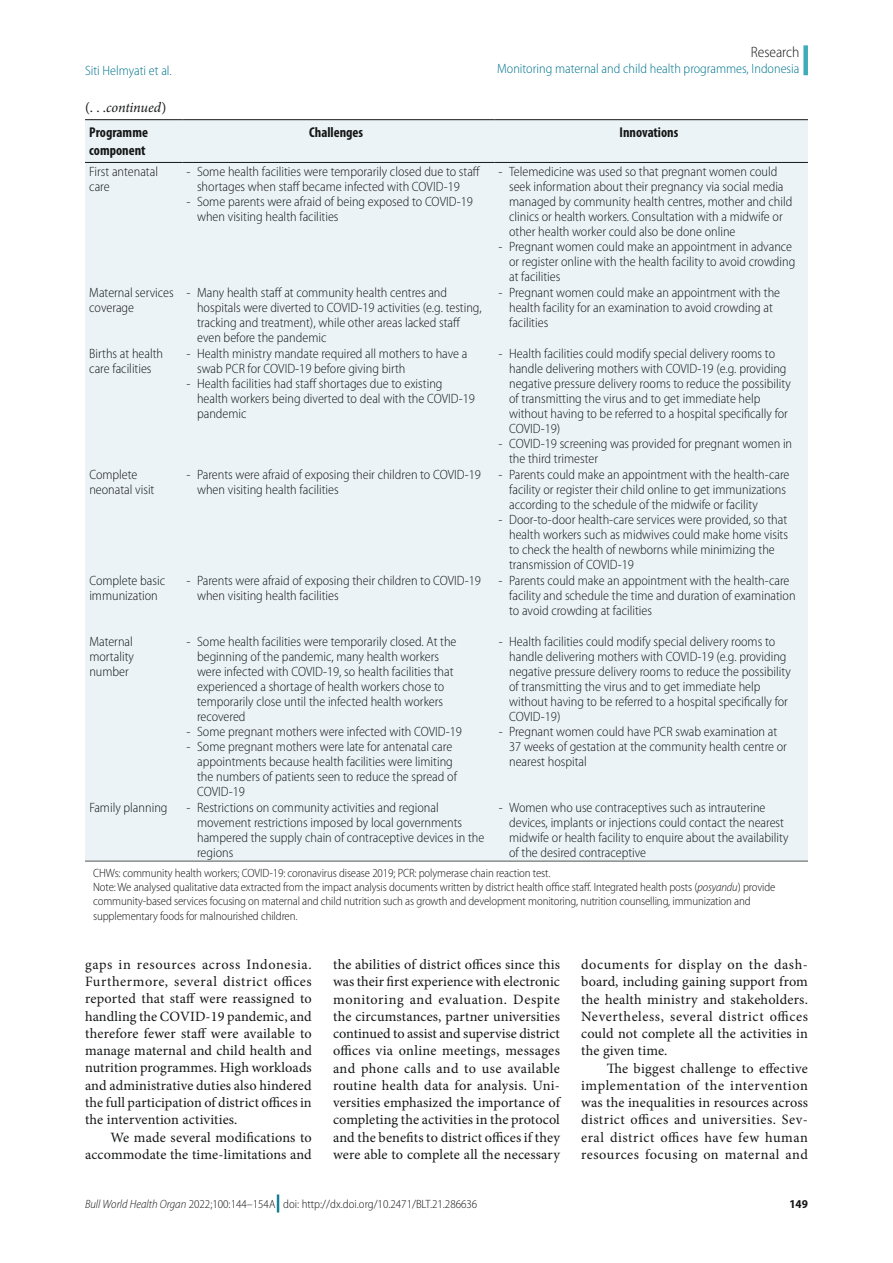
<style>
.page{position:relative;width:893px;height:1263px;background:#fff}
.page>*{position:absolute;margin:0;border:0;box-sizing:border-box;transform-origin:0 0}
.t1{font:300 semi-condensed 15px "Myriad Pro";color:#151616}
.t2{font:14.25px/17.2px "Minion Pro";letter-spacing:.01em;color:#151616;text-align:justify}
.t3{font:700 condensed 14.25px/17.9px "Myriad Pro";color:#151616}
.t4{font:italic 14.25px "Minion Pro";letter-spacing:-.01em;color:#151616}
.t5{font:300 semi-condensed 13.5px/15px "Myriad Pro";color:#151616}
.t6{font:300 semi-condensed 13.5px "Myriad Pro";color:#00758d}
.t7{font:300 semi-condensed 12px/14.2px "Myriad Pro";letter-spacing:-.01em;color:#151616}
.t8{font:700 semi-condensed 12px "Myriad Pro";color:#151616}
.s1{font-style:normal}
.s2{font-style:italic}
.s3{font-weight:900;font-stretch:normal;font-size:18px;color:#00758d}
</style>
<div class="page">
<div style="left:803px;top:45px;width:5px;height:30px;background:#3eacb9"></div>
<hr style="left:85px;top:860px;width:723px;height:1px;background:#151616">
<div style="left:85px;top:120px;width:723px;height:740px;background:#ebf3f6"></div>
<hr style="left:85px;top:119px;width:97px;height:1px;background:#151616">
<hr style="left:182px;top:119px;width:312px;height:1px;background:#151616">
<hr style="left:494px;top:119px;width:314px;height:1px;background:#151616">
<hr style="left:85px;top:162px;width:97px;height:1px;background:#151616">
<hr style="left:182px;top:162px;width:312px;height:1px;background:#151616">
<hr style="left:494px;top:162px;width:314px;height:1px;background:#151616">
<p class="t1" style="left:751px;top:44px;width:50px">Research</p>
<p class="t6" style="left:85px;top:63px;width:88px">Siti Helmyati et al.</p>
<p class="t6" style="left:497px;top:61px;width:304px">Monitoring maternal and child health programmes, Indonesia</p>
<p class="t4" style="left:85px;top:99px;width:83px"><span class="s1">(. . .</span>continued<span class="s1">)</span></p>
<p class="t3" style="left:89px;top:123px;width:60px">Programme component</p>
<p class="t3" style="left:309px;top:123px;width:56px">Challenges</p>
<p class="t3" style="left:620px;top:123px;width:60px">Innovations</p>
<p class="t5" style="left:89px;top:164px;width:70px">First antenatal care</p>
<p class="t5" style="left:197px;top:164px;width:285px;text-indent:-11px">- Some health facilities were temporarily closed due to staff shortages when staff became infected with COVID-19</p>
<p class="t5" style="left:197px;top:194px;width:277px;text-indent:-11px">- Some parents were afraid of being exposed to COVID-19 when visiting health facilities</p>
<p class="t5" style="left:509px;top:164px;width:285px;text-indent:-11px">- Telemedicine was used so that pregnant women could seek information about their pregnancy via social media managed by community health centres, mother and child clinics or health workers. Consultation with a midwife or other health worker could also be done online</p>
<p class="t5" style="left:509px;top:239px;width:288px;text-indent:-11px">- Pregnant women could make an appointment in advance or register online with the health facility to avoid crowding at facilities</p>
<p class="t5" style="left:89px;top:285px;width:86px">Maternal services coverage</p>
<p class="t5" style="left:197px;top:285px;width:286px;text-indent:-11px">- Many health staff at community health centres and hospitals were diverted to COVID-19 activities (e.g. testing, tracking and treatment), while other areas lacked staff even before the pandemic</p>
<p class="t5" style="left:509px;top:285px;width:273px;text-indent:-11px">- Pregnant women could make an appointment with the health facility for an examination to avoid crowding at facilities</p>
<p class="t5" style="left:89px;top:346px;width:75px">Births at health care facilities</p>
<p class="t5" style="left:197px;top:346px;width:272px;text-indent:-11px">- Health ministry mandate required all mothers to have a swab PCR for COVID-19 before giving birth</p>
<p class="t5" style="left:197px;top:376px;width:279px;text-indent:-11px">- Health facilities had staff shortages due to existing health workers being diverted to deal with the COVID-19 pandemic</p>
<p class="t5" style="left:509px;top:346px;width:283px;text-indent:-11px">- Health facilities could modify special delivery rooms to handle delivering mothers with COVID-19 (e.g. providing negative pressure delivery rooms to reduce the possibility of transmitting the virus and to get immediate help without having to be referred to a hospital specifically for COVID-19)</p>
<p class="t5" style="left:509px;top:436px;width:285px;text-indent:-11px">- COVID-19 screening was provided for pregnant women in the third trimester</p>
<p class="t5" style="left:89px;top:467px;width:67px">Complete neonatal visit</p>
<p class="t5" style="left:197px;top:467px;width:285px;text-indent:-11px">- Parents were afraid of exposing their children to COVID-19 when visiting health facilities</p>
<p class="t5" style="left:509px;top:467px;width:282px;text-indent:-11px">- Parents could make an appointment with the health-care facility or register their child online to get immunizations according to the schedule of the midwife or facility</p>
<p class="t5" style="left:509px;top:512px;width:280px;text-indent:-11px">- Door-to-door health-care services were provided, so that health workers such as midwives could make home visits to check the health of newborns while minimizing the transmission of COVID-19</p>
<p class="t5" style="left:89px;top:573px;width:77px">Complete basic immunization</p>
<p class="t5" style="left:197px;top:573px;width:285px;text-indent:-11px">- Parents were afraid of exposing their children to COVID-19 when visiting health facilities</p>
<p class="t5" style="left:509px;top:573px;width:288px;text-indent:-11px">- Parents could make an appointment with the health-care facility and schedule the time and duration of examination to avoid crowding at facilities</p>
<p class="t5" style="left:89px;top:635px;width:46px;text-align:justify">Maternal mortality number</p>
<p class="t5" style="left:197px;top:635px;width:261px;text-indent:-11px">- Some health facilities were temporarily closed. At the beginning of the pandemic, many health workers were infected with COVID-19, so health facilities that experienced a shortage of health workers chose to temporarily close until the infected health workers recovered</p>
<p class="t5" style="left:187px;top:725px;width:277px">- Some pregnant mothers were infected with COVID-19</p>
<p class="t5" style="left:197px;top:740px;width:261px;text-indent:-11px">- Some pregnant mothers were late for antenatal care appointments because health facilities were limiting the numbers of patients seen to reduce the spread of COVID-19</p>
<p class="t5" style="left:509px;top:635px;width:283px;text-indent:-11px">- Health facilities could modify special delivery rooms to handle delivering mothers with COVID-19 (e.g. providing negative pressure delivery rooms to reduce the possibility of transmitting the virus and to get immediate help without having to be referred to a hospital specifically for COVID-19)</p>
<p class="t5" style="left:509px;top:725px;width:279px;text-indent:-11px">- Pregnant women could have PCR swab examination at<br>37 weeks of gestation at the community health centre or nearest hospital</p>
<p class="t5" style="left:89px;top:801px;width:80px">Family planning</p>
<p class="t5" style="left:197px;top:801px;width:289px;text-indent:-11px">- Restrictions on community activities and regional movement restrictions imposed by local governments hampered the supply chain of contraceptive devices in the regions</p>
<p class="t5" style="left:509px;top:801px;width:281px;text-indent:-11px">- Women who use contraceptives such as intrauterine devices, implants or injections could contact the nearest midwife or health facility to enquire about the availability of the desired contraceptive</p>
<p class="t7" style="left:93px;top:866px;width:684px">CHWs: community health workers; COVID-19: coronavirus disease 2019; PCR: polymerase chain reaction test.<br>Note: We analysed qualitative data extracted from the impact analysis documents written by district health office staff. Integrated health posts (<span class="s2">posyandu</span>) provide community-based services focusing on maternal and child nutrition such as growth and development monitoring, nutrition counselling, immunization and supplementary foods for malnourished children.</p>
<p class="t2" style="left:85px;top:956px;width:228px">gaps in resources across Indonesia.<br>Furthermore, several district offices reported that staff were reassigned to handling the COVID-19 pandemic, and therefore fewer staff were available to manage maternal and child health and nutrition programmes. High workloads and administrative duties also hindered the full participation of district offices in the intervention activities.</p>
<p class="t2" style="left:85px;top:1128px;width:228px;text-align:right">We made several modifications to accommodate the time-limitations and</p>
<p class="t2" style="left:333px;top:956px;width:228px">the abilities of district offices since this was their first experience with electronic monitoring and evaluation. Despite the circumstances, partner universities continued to assist and supervise district offices via online meetings, messages and phone calls and to use available routine health data for analysis. Uni&shy;versities emphasized the importance of completing the activities in the protocol and the benefits to district offices if they were able to complete all the necessary</p>
<p class="t2" style="left:581px;top:956px;width:228px">documents for display on the dash&shy;board, including gaining support from the health ministry and stakeholders.<br>Nevertheless, several district offices could not complete all the activities in the given time.</p>
<p class="t2" style="left:581px;top:1059px;width:228px;text-indent:26px">The biggest challenge to effective implementation of the intervention was the inequalities in resources across district offices and universities. Sev&shy;eral district offices have few human resources focusing on maternal and</p>
<p class="t7" style="left:85px;top:1197px;width:394px"><span class="s2">Bull World Health Organ</span> 2022;100:144–154A<span class="s3">|</span> doi: http://dx.doi.org/10.2471/BLT.21.286636</p>
<p class="t8" style="left:789px;top:1196px;width:20px">149</p>
</div>
